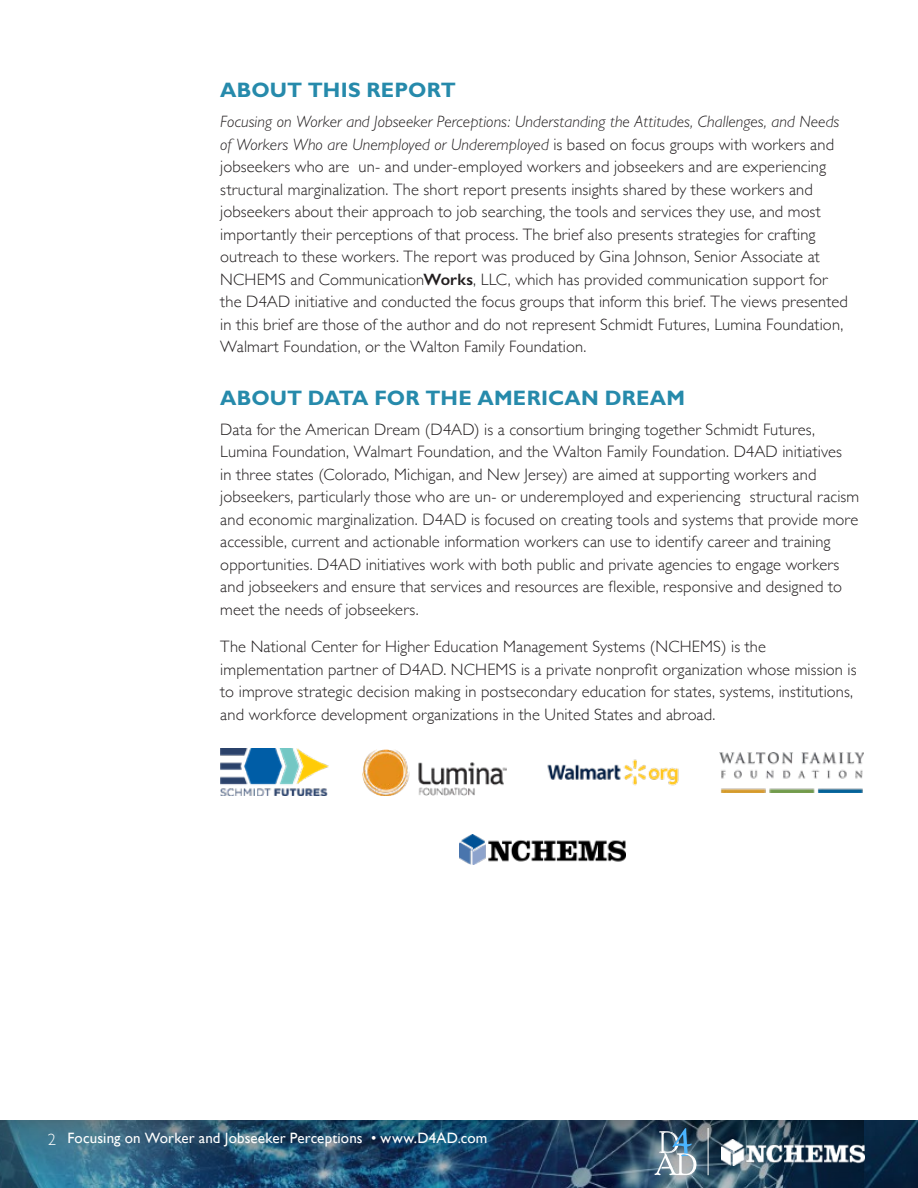
<style>
.page{position:relative;width:918px;height:1188px;background:#fff}
.page>*{position:absolute;margin:0;border:0;box-sizing:border-box;transform-origin:0 0}
.t1{font:700 21px "Gill Sans";letter-spacing:.005em;color:#268aab}
.t2{font:300 16.5px/22.5px "Gill Sans";letter-spacing:.005em;color:#231f20}
.t3{font:15px "Gill Sans";letter-spacing:.01em;color:#fff}
.s1{font-style:italic}
.s2{font-weight:600}
.s3{font-weight:300;font-size:16.5px}
</style>
<div class="page">
<img style="left:864px;top:1120px;width:54px;height:68px">
<img style="left:0;top:1120px;width:864px;height:68px">
<svg style="left:654px;top:1128px;width:43px;height:47px;background:#768e9e"></svg>
<img style="left:721px;top:1140px;width:143px;height:25px">
<hr style="left:708px;top:1128px;width:1px;height:47px;background:#fff">
<img style="left:459px;top:834px;width:166px;height:30px">
<img style="left:220px;top:749px;width:108px;height:47px">
<img style="left:362px;top:750px;width:145px;height:45px">
<img style="left:547px;top:759px;width:132px;height:27px">
<img style="left:719px;top:752px;width:145px;height:40px">
<p class="t1" style="left:220px;top:78px;width:237px">ABOUT THIS REPORT</p>
<p class="t2" style="left:220px;top:110px;width:629px"><span class="s1">Focusing on Worker and Jobseeker Perceptions: Understanding the Attitudes, Challenges, and Needs of Workers Who are Unemployed or Underemployed</span> is based on focus groups with workers and jobseekers who are un- and under-employed workers and jobseekers and are experiencing structural marginalization. The short report presents insights shared by these workers and jobseekers about their approach to job searching, the tools and services they use, and most importantly their perceptions of that process. The brief also presents strategies for crafting outreach to these workers. The report was produced by Gina Johnson, Senior Associate at NCHEMS and Communication<span class="s2">Works</span>, LLC, which has provided communication support for the D4AD initiative and conducted the focus groups that inform this brief. The views presented in this brief are those of the author and do not represent Schmidt Futures, Lumina Foundation, Walmart Foundation, or the Walton Family Foundation.</p>
<p class="t1" style="left:220px;top:385px;width:466px">ABOUT DATA FOR THE AMERICAN DREAM</p>
<p class="t2" style="left:220px;top:417px;width:640px">Data for the American Dream (D4AD) is a consortium bringing together Schmidt Futures, Lumina Foundation, Walmart Foundation, and the Walton Family Foundation. D4AD initiatives<br>in three states (Colorado, Michigan, and New Jersey) are aimed at supporting workers and jobseekers, particularly those who are un- or underemployed and experiencing structural racism and economic marginalization. D4AD is focused on creating tools and systems that provide more accessible, current and actionable information workers can use to identify career and training opportunities. D4AD initiatives work with both public and private agencies to engage workers and jobseekers and ensure that services and resources are flexible, responsive and designed to meet the needs of jobseekers.</p>
<p class="t2" style="left:220px;top:635px;width:638px">The National Center for Higher Education Management Systems (NCHEMS) is the implementation partner of D4AD. NCHEMS is a private nonprofit organization whose mission is to improve strategic decision making in postsecondary education for states, systems, institutions, and workforce development organizations in the United States and abroad.</p>
<p class="t3" style="left:48px;top:1129px;width:441px"><span class="s3">2</span> Focusing on Worker and Jobseeker Perceptions • www.D4AD.com</p>
</div>
